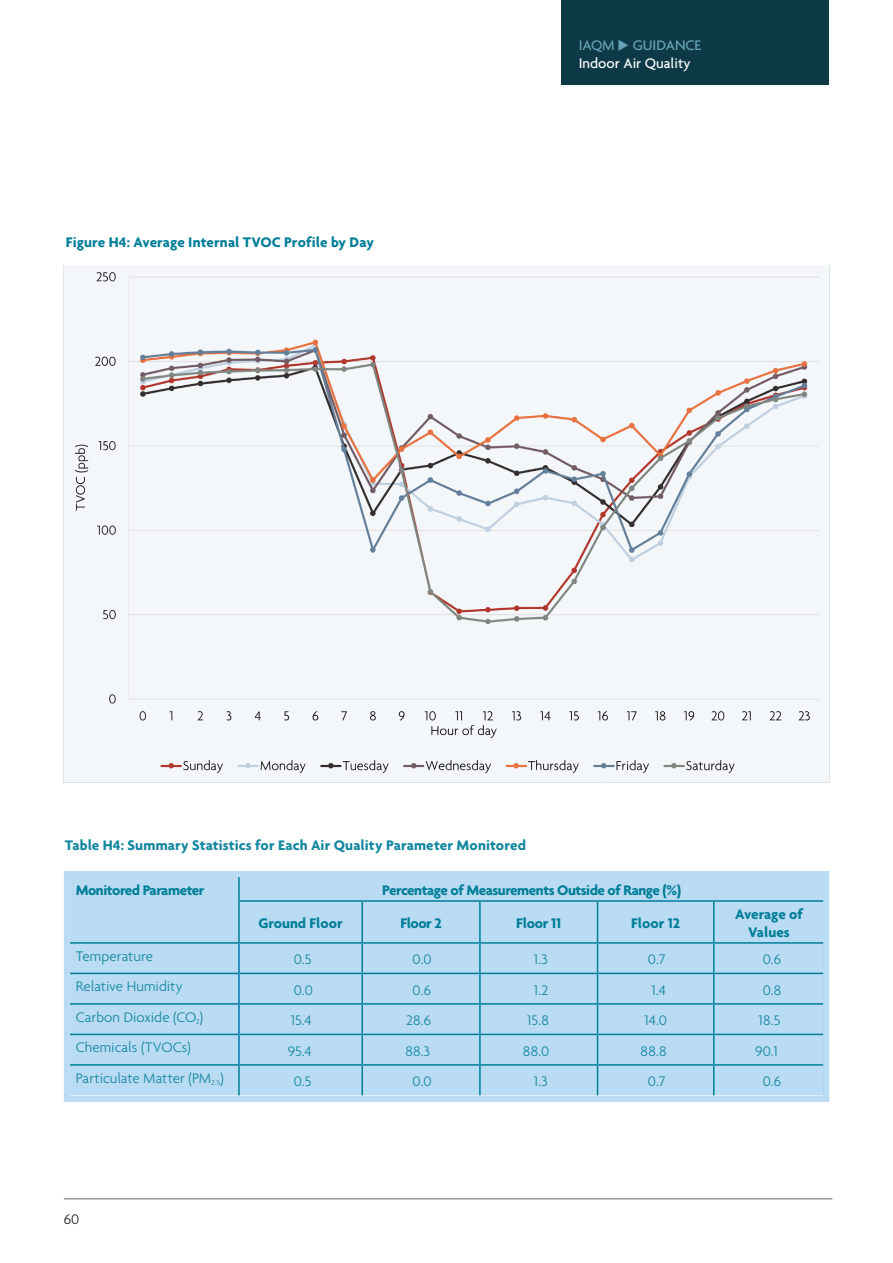
<style>
.page{position:relative;width:893px;height:1263px;background:#fff}
.page>*{position:absolute;margin:0;border:0;box-sizing:border-box;transform-origin:0 0}
.level1{font:300 15px "Agenda";color:#1387a0}
.Heading_03_Turq{font:700 15px "Agenda";letter-spacing:-.02em;color:#007e98}
.t1{font:700 15px "Agenda";letter-spacing:.01em;color:#1387a0}
.Heading_03_Turq-2{font:700 15px "Agenda";letter-spacing:.005em;color:#007e98}
.t2{font:500 15px/18px "Agenda";color:#fff}
.Heading_03_Turq-3{font:700 15px/18px "Agenda";color:#007e98;text-align:center}
.t3{font:300 15px "Agenda";color:#231f20}
.s1{color:#66a3b7}
</style>
<div class="page">
<hr style="left:64px;top:1198px;width:768px;height:1px;background:#636569">
<div style="left:562px;top:0;width:267px;height:85px;background:#0e3a48"></div>
<img style="left:64px;top:266px;width:765px;height:517px">
<div style="left:71px;top:878px;width:751px;height:217px;background:#b9dbf3"></div>
<hr style="left:70px;top:942px;width:169px;height:2px;background:#007e98">
<hr style="left:70px;top:973px;width:168px;height:1px;background:#007e98">
<hr style="left:70px;top:1003px;width:168px;height:2px;background:#007e98">
<hr style="left:70px;top:1034px;width:168px;height:1px;background:#007e98">
<hr style="left:70px;top:1064px;width:169px;height:2px;background:#007e98">
<hr style="left:239px;top:942px;width:123px;height:2px;background:#007e98">
<hr style="left:362px;top:942px;width:118px;height:2px;background:#007e98">
<hr style="left:480px;top:942px;width:118px;height:2px;background:#007e98">
<hr style="left:598px;top:942px;width:116px;height:2px;background:#007e98">
<hr style="left:714px;top:942px;width:111px;height:2px;background:#007e98">
<hr style="left:714px;top:973px;width:110px;height:1px;background:#007e98">
<hr style="left:714px;top:1003px;width:110px;height:2px;background:#007e98">
<hr style="left:714px;top:1034px;width:110px;height:1px;background:#007e98">
<hr style="left:714px;top:1064px;width:111px;height:2px;background:#007e98">
<hr style="left:713px;top:902px;width:1px;height:40px;background:#007e98">
<hr style="left:597px;top:902px;width:1px;height:40px;background:#007e98">
<svg style="left:239px;top:943px;width:475px;height:152px;background:#afd6ee"></svg>
<hr style="left:479px;top:902px;width:2px;height:40px;background:#007e98">
<hr style="left:479px;top:944px;width:2px;height:29px;background:#007e98">
<hr style="left:479px;top:974px;width:2px;height:29px;background:#007e98">
<hr style="left:479px;top:1005px;width:2px;height:29px;background:#007e98">
<hr style="left:479px;top:1035px;width:2px;height:29px;background:#007e98">
<hr style="left:479px;top:1066px;width:2px;height:29px;background:#007e98">
<hr style="left:238px;top:902px;width:2px;height:40px;background:#007e98">
<hr style="left:361px;top:902px;width:2px;height:40px;background:#007e98">
<hr style="left:361px;top:944px;width:2px;height:29px;background:#007e98">
<hr style="left:361px;top:974px;width:2px;height:29px;background:#007e98">
<hr style="left:361px;top:1005px;width:2px;height:29px;background:#007e98">
<hr style="left:361px;top:1035px;width:2px;height:29px;background:#007e98">
<hr style="left:238px;top:1066px;width:2px;height:29px;background:#007e98">
<hr style="left:361px;top:1066px;width:2px;height:29px;background:#007e98">
<hr style="left:238px;top:944px;width:2px;height:29px;background:#0076ad">
<hr style="left:238px;top:973px;width:2px;height:31px;background:#0076ad">
<hr style="left:238px;top:1004px;width:2px;height:30px;background:#0076ad">
<hr style="left:238px;top:1034px;width:2px;height:30px;background:#0076ad">
<hr style="left:238px;top:877px;width:2px;height:23px;background:#007e98">
<hr style="left:238px;top:900px;width:124px;height:2px;background:#007e98">
<hr style="left:362px;top:900px;width:118px;height:2px;background:#007e98">
<hr style="left:480px;top:900px;width:118px;height:2px;background:#007e98">
<hr style="left:598px;top:900px;width:116px;height:2px;background:#007e98">
<hr style="left:714px;top:900px;width:110px;height:2px;background:#007e98">
<div style="left:64px;top:871px;width:765px;height:231px;border:6px solid #b9dbf3"></div>
<p class="Heading_03_Turq-2" style="left:66px;top:233px;width:310px">Figure H4: Average Internal TVOC Profile by Day</p>
<p class="t2" style="left:579px;top:36px;width:124px"><span class="s1">IAQM</span> <span class="s1">◆ GUIDANCE<br></span>Indoor Air Quality</p>
<p class="t1" style="left:65px;top:836px;width:463px">Table H4: Summary Statistics for Each Air Quality Parameter Monitored</p>
<p class="Heading_03_Turq" style="left:76px;top:881px;width:130px">Monitored Parameter</p>
<p class="Heading_03_Turq" style="left:382px;top:881px;width:300px">Percentage of Measurements Outside of Range (%)</p>
<p class="Heading_03_Turq-3" style="left:258px;top:914px;width:86px">Ground Floor</p>
<p class="Heading_03_Turq" style="left:400px;top:914px;width:43px">Floor 2</p>
<p class="Heading_03_Turq" style="left:516px;top:914px;width:46px">Floor 11</p>
<p class="Heading_03_Turq" style="left:631px;top:914px;width:51px">Floor 12</p>
<p class="Heading_03_Turq-3" style="left:735px;top:905px;width:69px">Average of<br>Values</p>
<p class="level1" style="left:76px;top:947px;width:79px">Temperature</p>
<p class="level1" style="left:294px;top:950px;width:19px">0.5</p>
<p class="level1" style="left:413px;top:950px;width:21px">0.0</p>
<p class="level1" style="left:534px;top:950px;width:16px">1.3</p>
<p class="level1" style="left:648px;top:950px;width:19px">0.7</p>
<p class="level1" style="left:763px;top:950px;width:20px">0.6</p>
<p class="level1" style="left:76px;top:978px;width:109px">Relative Humidity</p>
<p class="level1" style="left:294px;top:981px;width:21px">0.0</p>
<p class="level1" style="left:413px;top:981px;width:20px">0.6</p>
<p class="level1" style="left:534px;top:981px;width:16px">1.2</p>
<p class="level1" style="left:651px;top:981px;width:16px">1.4</p>
<p class="level1" style="left:763px;top:981px;width:20px">0.8</p>
<p class="level1" style="left:76px;top:1008px;width:129px">Carbon Dioxide (CO<sub>2</sub>)</p>
<p class="level1" style="left:291px;top:1011px;width:23px">15.4</p>
<p class="level1" style="left:406px;top:1011px;width:26px">28.6</p>
<p class="level1" style="left:527px;top:1011px;width:23px">15.8</p>
<p class="level1" style="left:644px;top:1011px;width:24px">14.0</p>
<p class="level1" style="left:759px;top:1011px;width:23px">18.5</p>
<p class="level1" style="left:76px;top:1039px;width:116px">Chemicals (TVOCs)</p>
<p class="level1" style="left:288px;top:1042px;width:26px">95.4</p>
<p class="level1" style="left:405px;top:1042px;width:26px">88.3</p>
<p class="level1" style="left:523px;top:1042px;width:28px">88.0</p>
<p class="level1" style="left:641px;top:1042px;width:27px">88.8</p>
<p class="level1" style="left:755px;top:1042px;width:24px">90.1</p>
<p class="level1" style="left:76px;top:1069px;width:149px">Particulate Matter (PM<sub>2.5</sub>)</p>
<p class="level1" style="left:294px;top:1072px;width:19px">0.5</p>
<p class="level1" style="left:413px;top:1072px;width:21px">0.0</p>
<p class="level1" style="left:534px;top:1072px;width:16px">1.3</p>
<p class="level1" style="left:648px;top:1072px;width:19px">0.7</p>
<p class="level1" style="left:763px;top:1072px;width:20px">0.6</p>
<p class="t3" style="left:64px;top:1210px;width:17px">60</p>
</div>
